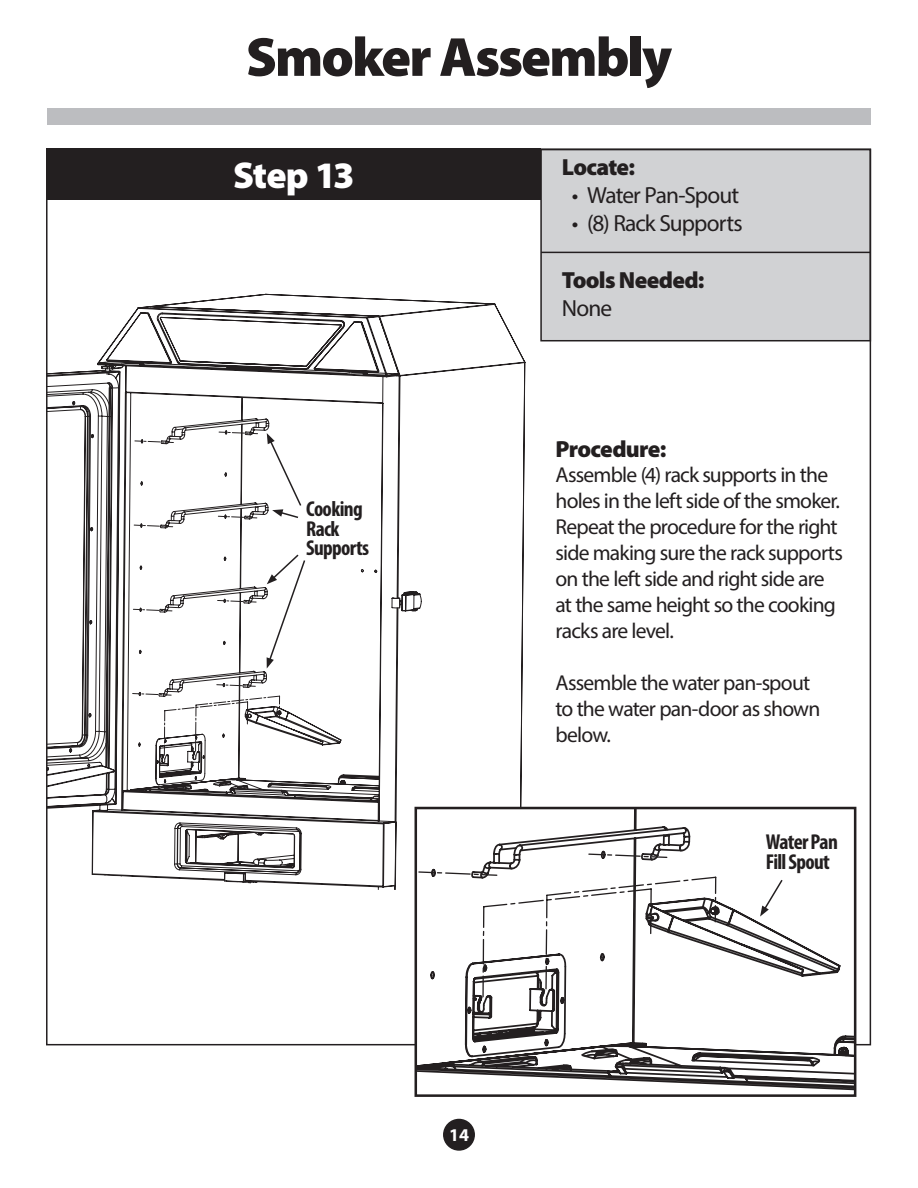
<style>
.page{position:relative;width:918px;height:1188px;background:#fff}
.page>*{position:absolute;margin:0;border:0;box-sizing:border-box;transform-origin:0 0}
.t1{font:900 55.5px "Myriad Pro";letter-spacing:-.035em;color:#231f20}
.t2{font:900 37.5px "Myriad Pro";letter-spacing:-.03em;color:#fff}
.t3{font:23.4px "Myriad Pro";letter-spacing:-.04em;color:#231f20}
.t4{font:900 23.4px "Myriad Pro";letter-spacing:-.03em;color:#231f20}
.t5{font:21.6px/26px "Myriad Pro";letter-spacing:-.035em;color:#231f20}
.t6{font:700 condensed 21.6px/19.5px "Myriad Pro";letter-spacing:-.03em;color:#231f20}
.t7{font:700 18px "Myriad Pro";color:#fff}
</style>
<div class="page">
<svg style="left:49px;top:303px;width:477px;height:634px"></svg>
<svg style="left:132px;top:431px;width:148px;height:325px"></svg>
<div style="left:541px;top:149px;width:329px;height:192px;background:#d1d2d4"></div>
<div style="left:540px;top:148px;width:331px;height:193px;border:2px solid #231f20"></div>
<div style="left:47px;top:109px;width:823px;height:16px;background:#bcbdc0"></div>
<svg style="left:267px;top:433px;width:36px;height:86px"></svg>
<svg style="left:267px;top:553px;width:39px;height:116px"></svg>
<div style="left:47px;top:149px;width:494px;height:51px;background:#231f20"></div>
<svg style="left:419px;top:901px;width:433px;height:190px"></svg>
<svg style="left:419px;top:811px;width:298px;height:187px"></svg>
<div style="left:415px;top:807px;width:441px;height:290px;border:3px solid #231f20"></div>
<svg style="left:760px;top:880px;width:24px;height:37px"></svg>
<hr style="left:541px;top:252px;width:329px;height:1px;background:#231f20">
<div style="left:444px;top:1120px;width:30px;height:30px;background:#231f20;border-radius:50%"></div>
<div style="left:443px;top:1119px;width:32px;height:32px;border:2px solid #231f20;border-radius:50%"></div>
<h1 class="t1" style="left:246px;top:26px;width:428px">Smoker Assembly</h1>
<h2 class="t2" style="left:233px;top:154px;width:123px">Step 13</h2>
<p class="t6" style="left:306px;top:499px;width:64px">Cooking<br>Rack<br>Supports</p>
<p class="t4" style="left:562px;top:154px;width:75px">Locate:</p>
<p class="t3" style="left:572px;top:181px;width:169px">• Water Pan-Spout</p>
<p class="t3" style="left:572px;top:209px;width:172px">• (8) Rack Supports</p>
<p class="t4" style="left:562px;top:266px;width:144px">Tools Needed:</p>
<p class="t3" style="left:562px;top:293px;width:52px">None</p>
<p class="t4" style="left:556px;top:435px;width:112px">Procedure:</p>
<p class="t5" style="left:556px;top:462px;width:289px">Assemble (4) rack supports in the holes in the left side of the smoker.<br>Repeat the procedure for the right side making sure the rack supports on the left side and right side are at the same height so the cooking racks are level.</p>
<p class="t5" style="left:556px;top:669px;width:266px">Assemble the water pan-spout to the water pan-door as shown below.</p>
<p class="t6" style="left:766px;top:832px;width:74px">Water Pan<br>Fill Spout</p>
<p class="t7" style="left:449px;top:1124px;width:21px">14</p>
</div>
